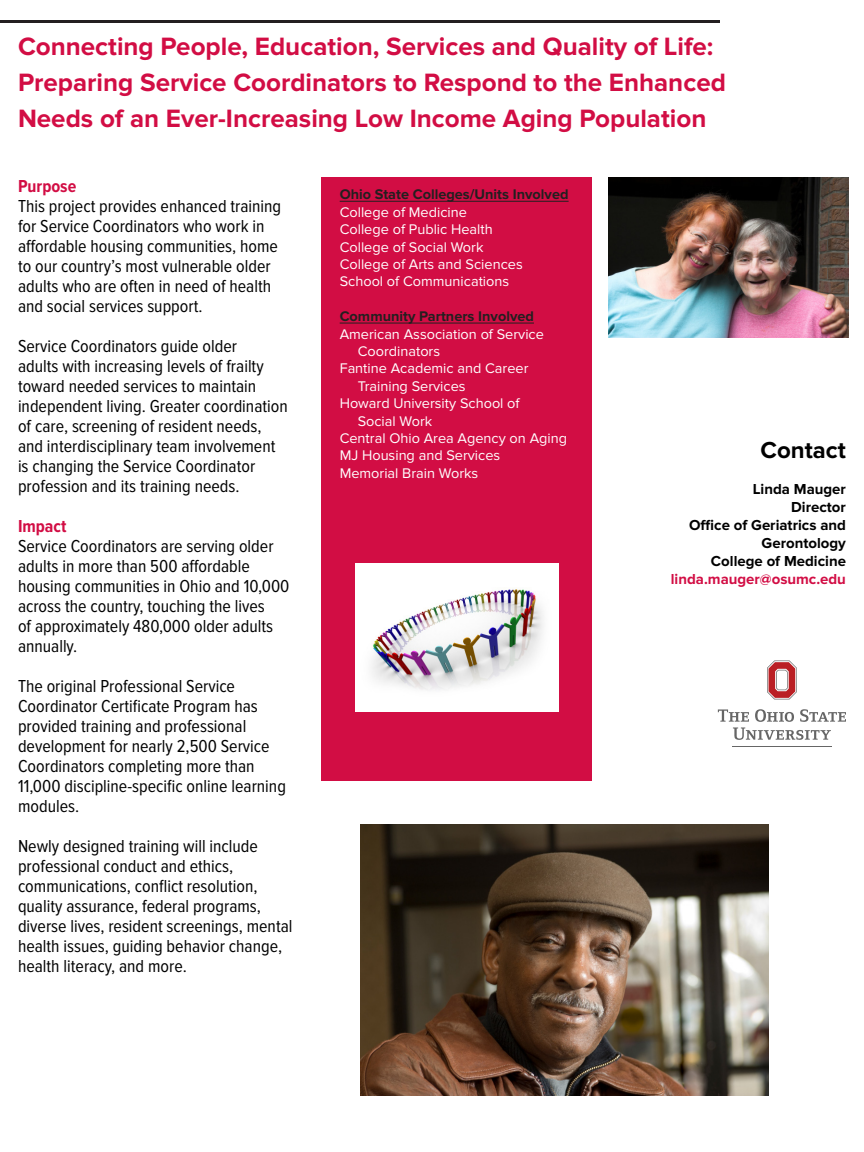
<style>
.page{position:relative;width:864px;height:1152px;background:#fff}
.page>*{position:absolute;margin:0;border:0;box-sizing:border-box;transform-origin:0 0}
.t1{font:700 26px/36px "Proxima Nova";color:#d20d44}
.t2{font:700 24px "Proxima Nova";color:#000}
.t3{font:18px/20px "Proxima Nova Cond";color:#000}
.t4{font:700 18px "Proxima Nova Cond";color:#d20d44}
.t5{font:700 15px "Proxima Nova";color:#000}
.t6{font:700 15px "Proxima Nova";color:#d20d44}
.t7{font:14.5px/17.4px "Proxima Nova";color:#fff}
.t8{font:700 14.5px "Proxima Nova";color:#231f20}
</style>
<div class="page">
<hr style="left:0;top:20px;width:720px;height:3px;background:#231f20">
<div style="left:321px;top:178px;width:271px;height:603px;background:#d20d44"></div>
<hr style="left:340px;top:201px;width:229px;height:1px;background:#231f20">
<hr style="left:340px;top:323px;width:194px;height:1px;background:#231f20">
<svg style="left:767px;top:660px;width:30px;height:39px"></svg>
<svg style="left:718px;top:709px;width:128px;height:31px"></svg>
<hr style="left:732px;top:746px;width:100px;height:1px;background:#666">
<img style="left:608px;top:178px;width:240px;height:160px">
<img style="left:360px;top:824px;width:408px;height:271px">
<img style="left:355px;top:563px;width:203px;height:148px">
<p class="t1" style="left:18px;top:29px;width:697px">Connecting People, Education, Services and Quality of Life:</p>
<p class="t1" style="left:18px;top:65px;width:709px">Preparing Service Coordinators to Respond to the Enhanced<br>Needs of an Ever-Increasing Low Income Aging Population</p>
<p class="t4" style="left:18px;top:176px;width:60px">Purpose</p>
<p class="t3" style="left:18px;top:196px;width:265px">This project provides enhanced training for Service Coordinators who work in affordable housing communities, home to our country’s most vulnerable older adults who are often in need of health and social services support.</p>
<p class="t3" style="left:18px;top:336px;width:271px">Service Coordinators guide older<br>adults with increasing levels of frailty toward needed services to maintain independent living. Greater coordination of care, screening of resident needs, and interdisciplinary team involvement is changing the Service Coordinator profession and its training needs.</p>
<p class="t4" style="left:18px;top:516px;width:50px">Impact</p>
<p class="t3" style="left:18px;top:536px;width:273px">Service Coordinators are serving older adults in more than 500 affordable housing communities in Ohio and 10,000 across the country, touching the lives<br>of approximately 480,000 older adults annually.</p>
<p class="t3" style="left:18px;top:676px;width:269px">The original Professional Service Coordinator Certificate Program has provided training and professional development for nearly 2,500 Service Coordinators completing more than 11,000 discipline-specific online learning modules.</p>
<p class="t3" style="left:18px;top:836px;width:276px">Newly designed training will include professional conduct and ethics, communications, conflict resolution, quality assurance, federal programs, diverse lives, resident screenings, mental health issues, guiding behavior change, health literacy, and more.</p>
<p class="t8" style="left:340px;top:186px;width:230px">Ohio State Colleges/Units Involved</p>
<p class="t7" style="left:340px;top:203px;width:129px">College of Medicine</p>
<p class="t7" style="left:340px;top:221px;width:155px">College of Public Health</p>
<p class="t7" style="left:340px;top:238px;width:145px">College of Social Work</p>
<p class="t7" style="left:340px;top:256px;width:185px">College of Arts and Sciences</p>
<p class="t7" style="left:340px;top:273px;width:171px">School of Communications</p>
<p class="t8" style="left:340px;top:308px;width:196px">Community Partners Involved</p>
<p class="t7" style="left:358px;top:325px;width:188px;text-indent:-18px">American Association of Service<br>Coordinators</p>
<p class="t7" style="left:340px;top:360px;width:190px">Fantine Academic and Career</p>
<p class="t7" style="left:358px;top:377px;width:109px">Training Services</p>
<p class="t7" style="left:340px;top:395px;width:182px">Howard University School of</p>
<p class="t7" style="left:358px;top:412px;width:76px">Social Work</p>
<p class="t7" style="left:340px;top:430px;width:229px">Central Ohio Area Agency on Aging</p>
<p class="t7" style="left:340px;top:447px;width:162px">MJ Housing and Services</p>
<p class="t7" style="left:340px;top:464px;width:140px">Memorial Brain Works</p>
<p class="t2" style="left:761px;top:436px;width:87px">Contact</p>
<p class="t5" style="left:753px;top:481px;width:95px">Linda Mauger</p>
<p class="t5" style="left:791px;top:499px;width:56px">Director</p>
<p class="t5" style="left:689px;top:517px;width:158px">Office of Geriatrics and</p>
<p class="t5" style="left:762px;top:535px;width:86px">Gerontology</p>
<p class="t5" style="left:711px;top:553px;width:137px">College of Medicine</p>
<p class="t6" style="left:671px;top:571px;width:177px">linda.mauger@osumc.edu</p>
</div>
